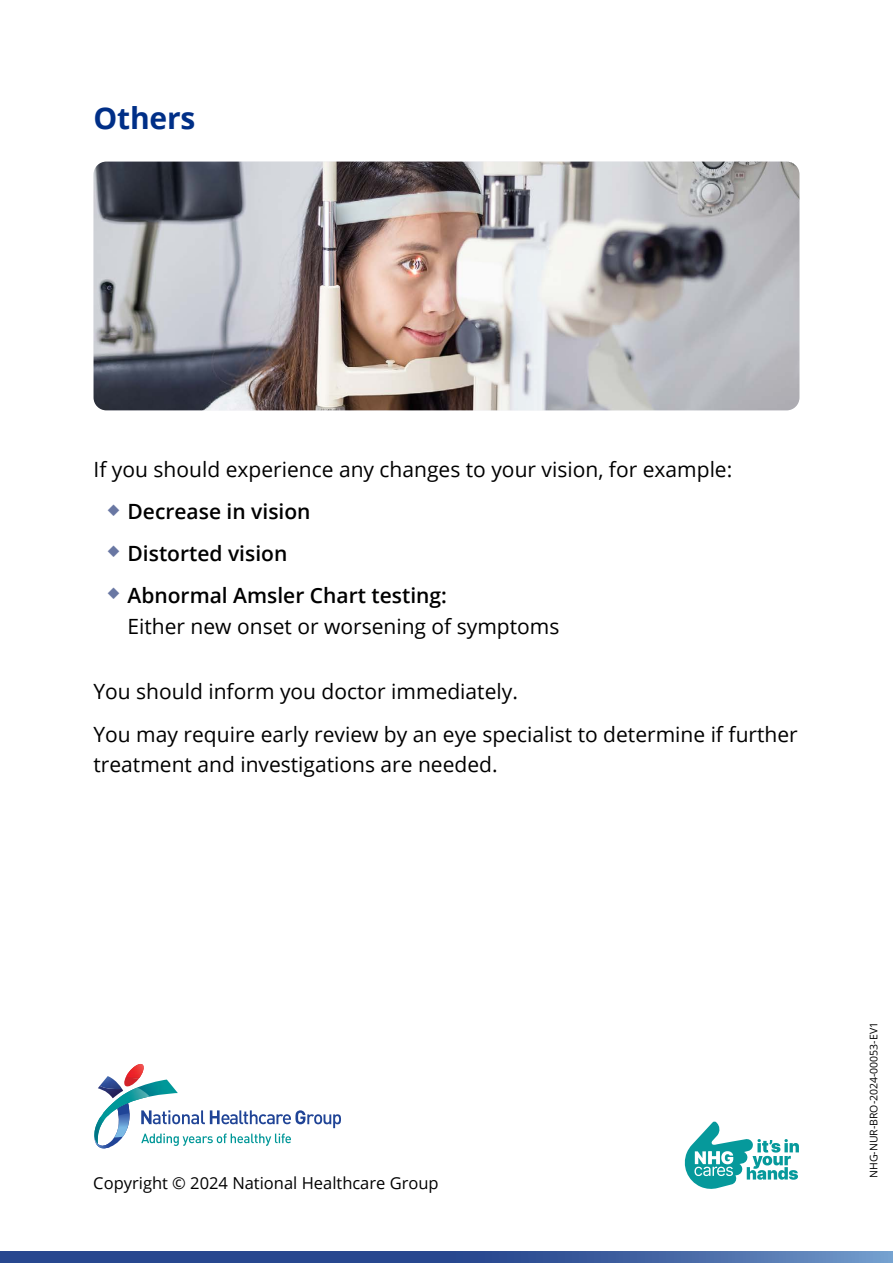
<style>
.page{position:relative;width:893px;height:1263px;background:#fff}
.page>*{position:absolute;margin:0;border:0;box-sizing:border-box;transform-origin:0 0}
.t1{font:700 30px "Open Sans";letter-spacing:-.005em;color:#002f87}
.t2{font:21px/42.8px "Open Sans";color:#000}
.t3{font:600 21px/41.7px "Open Sans";color:#000}
.t4{font:16.5px "Open Sans";color:#000}
.t5{font:10.5px "Open Sans";color:#000}
</style>
<div class="page">
<img style="left:94px;top:162px;width:705px;height:248px">
<svg style="left:0;top:1251px;width:893px;height:12px"></svg>
<svg style="left:173px;top:1110px;width:168px;height:36px"></svg>
<img style="left:105px;top:1076px;width:8px;height:3px">
<img style="left:101px;top:1144px;width:14px;height:5px">
<img style="left:125px;top:1077px;width:15px;height:2px">
<img style="left:98px;top:1079px;width:80px;height:65px">
<img style="left:96px;top:1136px;width:15px;height:12px">
<img style="left:114px;top:1116px;width:16px;height:21px">
<img style="left:94px;top:1117px;width:10px;height:27px">
<img style="left:103px;top:1087px;width:47px;height:29px">
<img style="left:126px;top:1064px;width:18px;height:14px">
<svg style="left:684px;top:1121px;width:115px;height:68px"></svg>
<h1 class="t1" style="left:94px;top:97px;width:103px">Others</h1>
<p class="t2" style="left:94px;top:448px;width:640px">If you should experience any changes to your vision, for example:</p>
<p class="t3" style="left:128px;top:490px;width:321px">Decrease in vision<br>Distorted vision<br>Abnormal Amsler Chart testing:</p>
<p class="t2" style="left:128px;top:605px;width:433px">Either new onset or worsening of symptoms</p>
<p class="t2" style="left:94px;top:670px;width:706px">You should inform you doctor immediately.<br>You may require early review by an eye specialist to determine if further</p>
<p class="t2" style="left:94px;top:743px;width:406px">treatment and investigations are needed.</p>
<p class="t4" style="left:93px;top:1172px;width:347px">Copyright © 2024 National Healthcare Group</p>
<p class="t5" style="left:866px;top:1178px;width:157px;rotate:-90deg">NHG-NUR-BRO-2024-00053-EV1</p>
</div>
